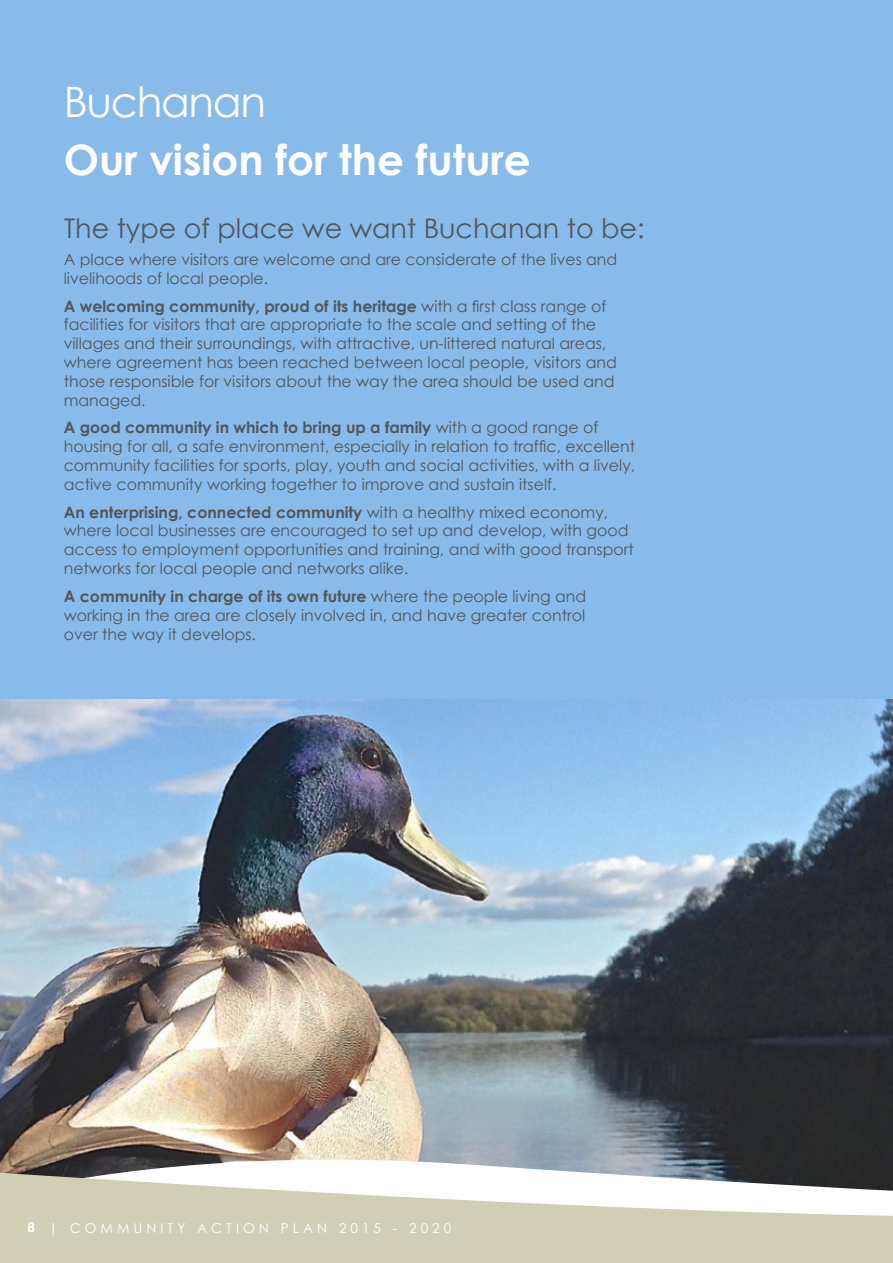
<style>
.page{position:relative;width:893px;height:1263px;background:#fff}
.page>*{position:absolute;margin:0;border:0;box-sizing:border-box;transform-origin:0 0}
.t1{font:700 42px "Century Gothic";color:#fff}
.t2{font:42px "Century Gothic";letter-spacing:-.03em;color:#fff}
.t3{font:27px "Century Gothic";color:#52575b}
.t4{font:15.75px/18.9px "Century Gothic";color:#52575b}
.t5{font:13.5px "Century Gothic";letter-spacing:.3em;color:#fff}
.s1{font-weight:700}
</style>
<div class="page">
<div style="left:0;top:0;width:893px;height:1222px;background:#88bbea"></div>
<img style="left:0;top:699px;width:893px;height:447px">
<svg style="left:0;top:1146px;width:893px;height:6px;background:#837e79"></svg>
<svg style="left:0;top:1152px;width:893px;height:111px;background:#c7c6b8"></svg>
<h1 class="t2" style="left:64px;top:76px;width:204px">Buchanan</h1>
<h1 class="t1" style="left:64px;top:134px;width:469px">Our vision for the future</h1>
<h2 class="t3" style="left:64px;top:212px;width:582px">The type of place we want Buchanan to be:</h2>
<p class="t4" style="left:64px;top:250px;width:555px">A place where visitors are welcome and are considerate of the lives and livelihoods of local people.</p>
<p class="t4" style="left:64px;top:296px;width:554px"><span class="s1">A welcoming community, proud of its heritage</span> with a first class range of facilities for visitors that are appropriate to the scale and setting of the villages and their surroundings, with attractive, un-littered natural areas, where agreement has been reached between local people, visitors and those responsible for visitors about the way the area should be used and managed.</p>
<p class="t4" style="left:64px;top:418px;width:573px"><span class="s1">A good community in which to bring up a family</span> with a good range of housing for all, a safe environment, especially in relation to traffic, excellent community facilities for sports, play, youth and social activities, with a lively, active community working together to improve and sustain itself.</p>
<p class="t4" style="left:64px;top:502px;width:572px"><span class="s1">An enterprising, connected community</span> with a healthy mixed economy, where local businesses are encouraged to set up and develop, with good access to employment opportunities and training, and with good transport networks for local people and networks alike.</p>
<p class="t4" style="left:64px;top:586px;width:524px;text-align:justify"><span class="s1">A community in charge of its own future</span> where the people living and working in the area are closely involved in, and have greater control over the way it develops.</p>
<p class="t5" style="left:28px;top:1219px;width:425px"><span class="s1">8</span> | COMMunity Ac tio n Plan 2015 - 2020</p>
<p class="t5" style="left:30px;top:1219px;width:425px"><span class="s1">8</span> | COMMunity Ac tio n Plan 2014 - 2019</p>
</div>
